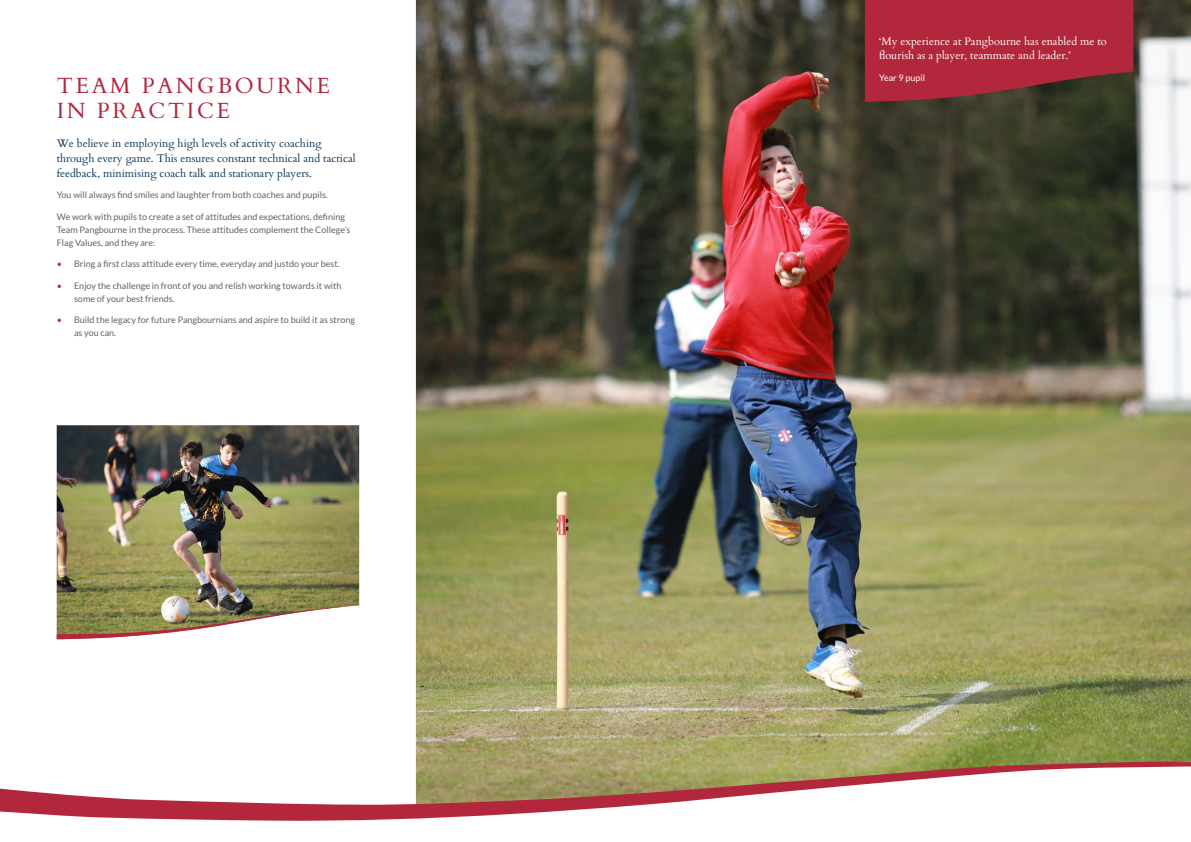
<style>
.page{position:relative;width:1191px;height:842px;background:#fff}
.page>*{position:absolute;margin:0;border:0;box-sizing:border-box;transform-origin:0 0}
.t1{font:22px/25px "Cardo";letter-spacing:.12em;color:#b2273c}
.t2{font:11px/15px "Cardo";color:#0b3355}
.t3{font:11px/14px "Cardo";color:#fff}
.t4{font:9px/13px "Lato";color:#636366}
.t5{font:9px "Lato";color:#fff}
.s1{color:#b2273c}
</style>
<div class="page">
<img style="left:416px;top:0;width:775px;height:761px">
<svg style="left:0;top:761px;width:1191px;height:60px"></svg>
<img style="left:57px;top:425px;width:302px;height:180px">
<img style="left:57px;top:605px;width:302px;height:34px">
<svg style="left:865px;top:0;width:268px;height:102px;background:#a22939"></svg>
<p class="t1" style="left:57px;top:72px;width:275px">TEAM PANGBOURNE<br>IN PRACTICE</p>
<p class="t2" style="left:57px;top:135px;width:300px">We believe in employing high levels of activity coaching through every game. This ensures constant technical and tactical feedback, minimising coach talk and stationary players.</p>
<p class="t4" style="left:57px;top:188px;width:273px">You will always find smiles and laughter from both coaches and pupils.</p>
<p class="t4" style="left:57px;top:210px;width:295px">We work with pupils to create a set of attitudes and expectations, defining<br>Team Pangbourne in the process. These attitudes complement the College’s<br>Flag Values, and they are:</p>
<p class="t4" style="left:57px;top:257px;width:284px"><span class="s1">•</span> Bring a first class attitude every time, everyday and justdo your best.</p>
<p class="t4" style="left:74px;top:279px;width:269px;text-indent:-17px"><span class="s1">•</span> Enjoy the challenge in front of you and relish working towards it with some of your best friends.</p>
<p class="t4" style="left:74px;top:313px;width:283px;text-indent:-17px"><span class="s1">•</span> Build the legacy for future Pangbournians and aspire to build it as strong as you can.</p>
<p class="t3" style="left:879px;top:34px;width:229px">‘My experience at Pangbourne has enabled me to flourish as a player, teammate and leader.’</p>
<p class="t5" style="left:879px;top:73px;width:48px">Year 9 pupil</p>
</div>
